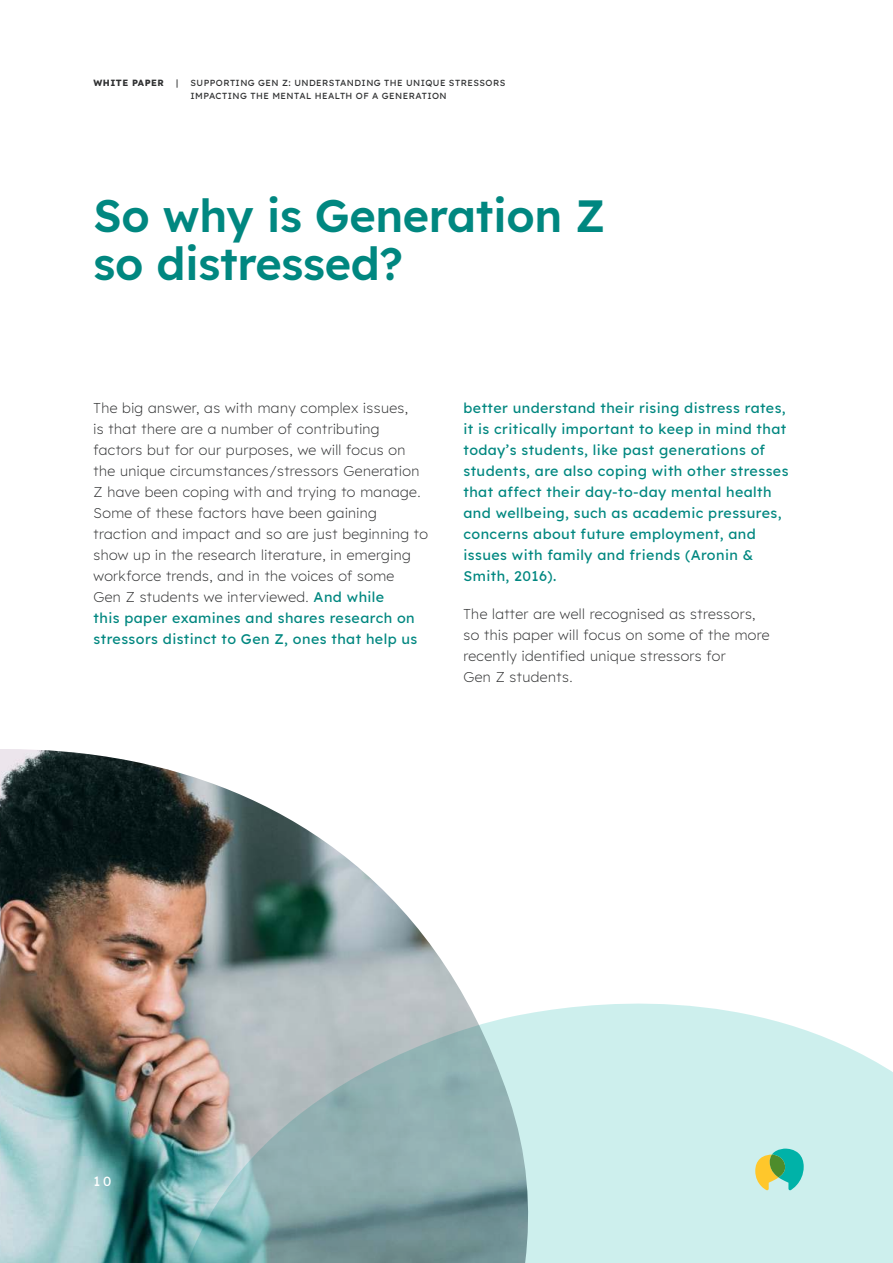
<style>
.page{position:relative;width:893px;height:1263px;background:#fff}
.page>*{position:absolute;margin:0;border:0;box-sizing:border-box;transform-origin:0 0}
.t1{font:600 45px/48px "Lexend";letter-spacing:-.01em;color:#008780}
.t2{font:300 14.25px/21px "Lexend";letter-spacing:.03em;color:#2f3031}
.t3{font:500 14.25px/21px "Lexend";letter-spacing:.03em;color:#008780}
.t4{font:500 13.5px "Lexend";color:#fff}
.t5{font:500 9px/13.5px "Lexend";letter-spacing:.05em;color:#2f3031}
.t6{font:700 9px "Lexend";letter-spacing:.05em;color:#2f3031}
.s1{font-weight:500;color:#008780}
</style>
<div class="page">
<img style="left:0;top:749px;width:455px;height:514px">
<svg style="left:161px;top:981px;width:732px;height:282px;background:#b6d0cf"></svg>
<svg style="left:755px;top:1148px;width:49px;height:42px;background:#81c592"></svg>
<p class="t6" style="left:94px;top:77px;width:72px">WHITE PAPER</p>
<p class="t5" style="left:176px;top:76px;width:4px">|</p>
<p class="t5" style="left:190px;top:76px;width:316px">SUPPORTING GEN Z: UNDERSTANDING THE UNIQUE STRESSORS<br>IMPACTING THE MENTAL HEALTH OF A GENERATION</p>
<h1 class="t1" style="left:94px;top:196px;width:513px">So why is Generation Z so distressed?</h1>
<p class="t2" style="left:94px;top:399px;width:336px">The big answer, as with many complex issues,<br>is that there are a number of contributing factors but for our purposes, we will focus on the unique circumstances/stressors Generation Z have been coping with and trying to manage.<br>Some of these factors have been gaining traction and impact and so are just beginning to show up in the research literature, in emerging workforce trends, and in the voices of some<br>Gen Z students we interviewed. <span class="s1">And while<br>this paper examines and shares research on stressors distinct to Gen Z, ones that help us</span></p>
<p class="t3" style="left:463px;top:399px;width:327px">better understand their rising distress rates, it is critically important to keep in mind that today’s students, like past generations of students, are also coping with other stresses that affect their day-to-day mental health and wellbeing, such as academic pressures, concerns about future employment, and issues with family and friends (Aronin &amp; Smith, 2016).</p>
<p class="t2" style="left:463px;top:605px;width:308px">The latter are well recognised as stressors, so this paper will focus on some of the more recently identified unique stressors for<br>Gen Z students.</p>
<p class="t4" style="left:94px;top:1176px;width:19px">10</p>
</div>
